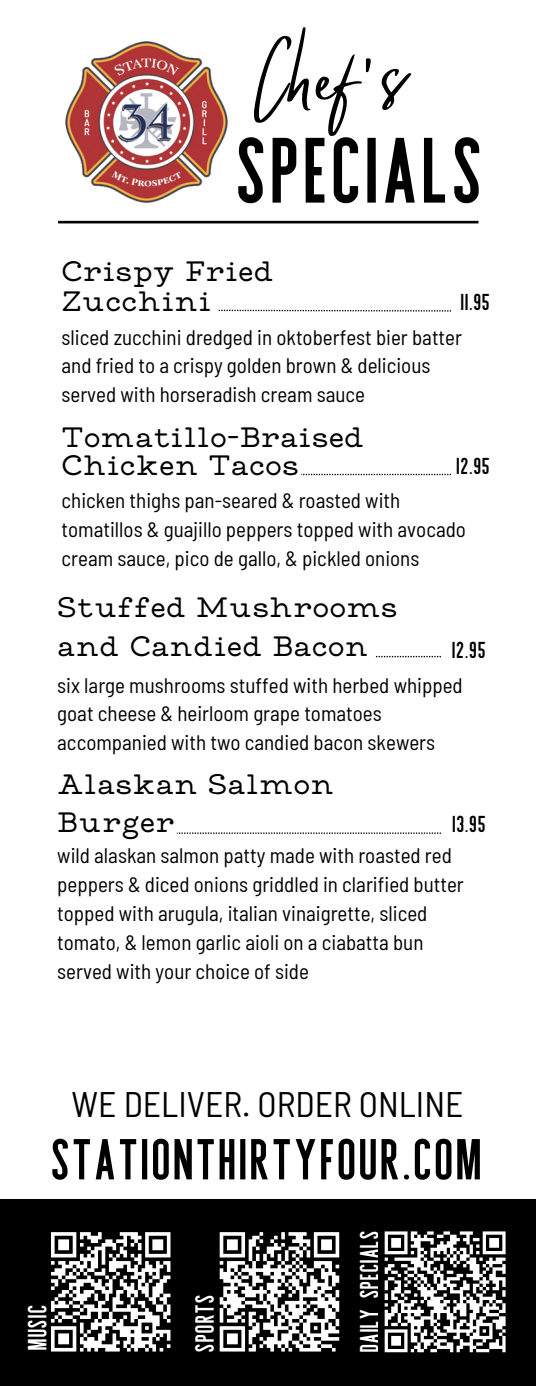
<style>
.page{position:relative;width:536px;height:1386px;background:#fff}
.page>*{position:absolute;margin:0;border:0;box-sizing:border-box;transform-origin:0 0}
.t1{font:92.58px "Prague";color:#000}
.t2{font:69.83px "Mistrully";color:#000}
.t3{font:57.57px "Prague";color:#000}
.t4{font:semi-condensed 35.52px "Barlow";color:#000}
.t5{font:28px/38.1px "MADE Waffle Slab";color:#000}
.t6{font:26.25px "Prague";letter-spacing:-.015em;color:#fff}
.t7{font:23.1px "Prague";color:#000}
.t8{font:semi-condensed 21px/28.9px "Barlow";color:#000}
</style>
<div class="page">
<hr style="left:58px;top:221px;width:420px;height:2px;background:#000">
<img style="left:65px;top:41px;width:163px;height:162px">
<div style="left:0;top:1199px;width:536px;height:187px;background:#000"></div>
<svg style="left:384px;top:1231px;width:122px;height:122px"></svg>
<svg style="left:219px;top:1232px;width:121px;height:120px"></svg>
<svg style="left:51px;top:1232px;width:120px;height:120px"></svg>
<svg style="left:218px;top:310px;width:233px;height:2px"></svg>
<svg style="left:376px;top:656px;width:65px;height:1px"></svg>
<svg style="left:177px;top:833px;width:264px;height:1px"></svg>
<svg style="left:301px;top:474px;width:150px;height:1px"></svg>
<p class="t2" style="left:242px;top:30px;width:158px;rotate:-6deg">Chef’s</p>
<p class="t1" style="left:233px;top:110px;width:252px">SPECIALS</p>
<p class="t5" style="left:61px;top:256px;width:214px;line-height:30.1px">Crispy Fried<br>Zucchini</p>
<p class="t7" style="left:460px;top:287px;width:32px">11.95</p>
<p class="t8" style="left:61px;top:322px;width:402px">sliced zucchini dredged in oktoberfest bier batter and fried to a crispy golden brown &amp; delicious served with horseradish cream sauce</p>
<p class="t5" style="left:61px;top:424px;width:304px;line-height:27.7px">Tomatillo-Braised<br>Chicken Tacos</p>
<p class="t7" style="left:455px;top:451px;width:36px">12.95</p>
<p class="t8" style="left:61px;top:485px;width:406px">chicken thighs pan-seared &amp; roasted with tomatillos &amp; guajillo peppers topped with avocado cream sauce, pico de gallo, &amp; pickled onions</p>
<p class="t5" style="left:57px;top:589px;width:342px">Stuffed Mushrooms and Candied Bacon</p>
<p class="t7" style="left:451px;top:634px;width:36px">12.95</p>
<p class="t8" style="left:57px;top:670px;width:407px">six large mushrooms stuffed with herbed whipped goat cheese &amp; heirloom grape tomatoes accompanied with two candied bacon skewers</p>
<p class="t5" style="left:57px;top:765px;width:278px">Alaskan Salmon<br>Burger</p>
<p class="t7" style="left:451px;top:808px;width:36px">13.95</p>
<p class="t8" style="left:57px;top:840px;width:408px">wild alaskan salmon patty made with roasted red peppers &amp; diced onions griddled in clarified butter topped with arugula, italian vinaigrette, sliced tomato, &amp; lemon garlic aioli on a ciabatta bun served with your choice of side</p>
<p class="t4" style="left:72px;top:1081px;width:393px">WE DELIVER. ORDER ONLINE</p>
<p class="t3" style="left:49px;top:1122px;width:434px">STATIONTHIRTYFOUR.COM</p>
<p class="t6" style="left:20px;top:1351px;width:48px;rotate:-90deg">MUSIC</p>
<p class="t6" style="left:188px;top:1353px;width:60px;rotate:-90deg">SPORTS</p>
<p class="t6" style="left:352px;top:1353px;width:124px;rotate:-90deg">DAILY SPECIALS</p>
</div>
